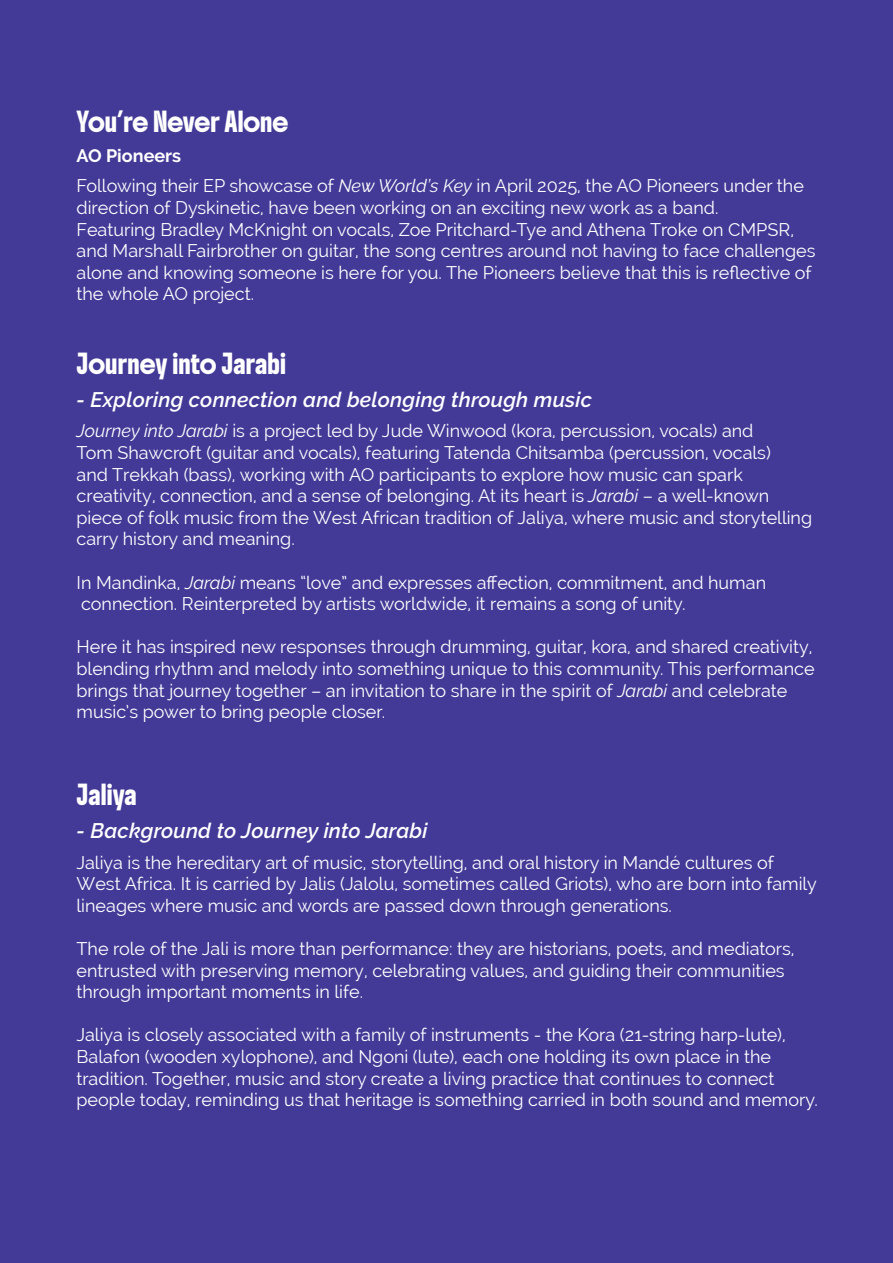
<style>
.page{position:relative;width:893px;height:1263px;background:#433a97}
.page>*{position:absolute;margin:0;border:0;box-sizing:border-box;transform-origin:0 0}
.t1{font:italic 600 21px "Raleway";letter-spacing:.01em;color:#fff}
.t2{font:18px/21.6px "Raleway";color:#fff}
.t3{font:18px "Boldonse";letter-spacing:.005em;color:#fff}
.t4{font:700 18px "Raleway";color:#fff}
.s1{font-style:italic}
</style>
<div class="page">
<p class="t3" style="left:77px;top:115px;width:213px">You’re Never Alone</p>
<p class="t4" style="left:77px;top:146px;width:106px">AO Pioneers</p>
<p class="t2" style="left:77px;top:175px;width:740px">Following their EP showcase of <span class="s1">New World’s Key</span> in April 2025, the AO Pioneers under the direction of Dyskinetic, have been working on an exciting new work as a band.<br>Featuring Bradley McKnight on vocals, Zoe Pritchard-Tye and Athena Troke on CMPSR, and Marshall Fairbrother on guitar, the song centres around not having to face challenges alone and knowing someone is here for you. The Pioneers believe that this is reflective of the whole AO project.</p>
<p class="t3" style="left:77px;top:357px;width:211px">Journey into Jarabi</p>
<p class="t1" style="left:77px;top:388px;width:517px">- Exploring connection and belonging through music</p>
<p class="t2" style="left:77px;top:420px;width:737px"><span class="s1">Journey into Jarabi</span> is a project led by Jude Winwood (kora, percussion, vocals) and<br>Tom Shawcroft (guitar and vocals), featuring Tatenda Chitsamba (percussion, vocals)<br>and Trekkah (bass), working with AO participants to explore how music can spark creativity, connection, and a sense of belonging. At its heart is <span class="s1">Jarabi</span> – a well-known piece of folk music from the West African tradition of Jaliya, where music and storytelling carry history and meaning.</p>
<p class="t2" style="left:77px;top:571px;width:691px">In Mandinka, <span class="s1">Jarabi</span> means “love” and expresses affection, commitment, and human</p>
<p class="t2" style="left:81px;top:593px;width:606px">connection. Reinterpreted by artists worldwide, it remains a song of unity.</p>
<p class="t2" style="left:77px;top:636px;width:740px">Here it has inspired new responses through drumming, guitar, kora, and shared creativity, blending rhythm and melody into something unique to this community. This performance brings that journey together – an invitation to share in the spirit of <span class="s1">Jarabi</span> and celebrate music’s power to bring people closer.</p>
<p class="t3" style="left:77px;top:788px;width:62px">Jaliya</p>
<p class="t1" style="left:77px;top:819px;width:352px">- Background to Journey into Jarabi</p>
<p class="t2" style="left:77px;top:851px;width:742px">Jaliya is the hereditary art of music, storytelling, and oral history in Mandé cultures of<br>West Africa. It is carried by Jalis (Jalolu, sometimes called Griots), who are born into family lineages where music and words are passed down through generations.</p>
<p class="t2" style="left:77px;top:938px;width:720px">The role of the Jali is more than performance: they are historians, poets, and mediators, entrusted with preserving memory, celebrating values, and guiding their communities through important moments in life.</p>
<p class="t2" style="left:77px;top:1024px;width:711px">Jaliya is closely associated with a family of instruments - the Kora (21-string harp-lute),<br>Balafon (wooden xylophone), and Ngoni (lute), each one holding its own place in the</p>
<p class="t2" style="left:77px;top:1067px;width:743px">tradition. Together, music and story create a living practice that continues to connect people today, reminding us that heritage is something carried in both sound and memory.</p>
</div>
